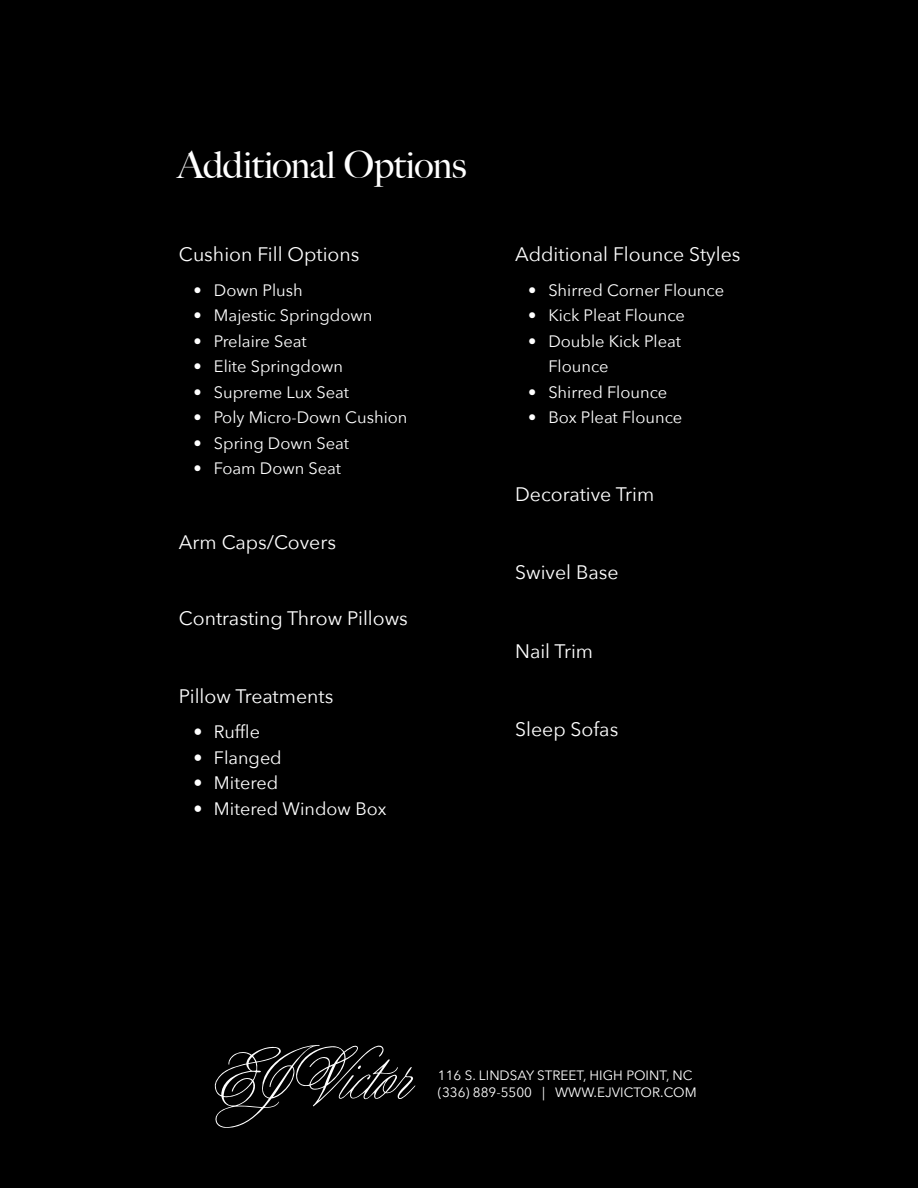
<style>
.page{position:relative;width:918px;height:1188px;background:#000}
.page>*{position:absolute;margin:0;border:0;box-sizing:border-box;transform-origin:0 0}
.t1{font:500 37.5px "Big Caslon";letter-spacing:-.02em;color:#fff}
.t2{font:19.5px "Avenir Next";color:#fff}
.t3{font:18px "Avenir Next";color:#fff}
.t4{font:16.5px/25.5px "Avenir Next";color:#fff}
.t5{font:13.5px/16.5px "Avenir Next";color:#fff}
</style>
<div class="page">
<svg style="left:214px;top:1045px;width:202px;height:83px"></svg>
<h1 class="t1" style="left:177px;top:134px;width:290px">Additional Options</h1>
<p class="t2" style="left:179px;top:238px;width:182px">Cushion Fill Options</p>
<p class="t4" style="left:194px;top:276px;width:111px">• Down Plush</p>
<p class="t4" style="left:194px;top:302px;width:180px">• Majestic Springdown</p>
<p class="t4" style="left:194px;top:327px;width:114px">• Prelaire Seat</p>
<p class="t4" style="left:194px;top:353px;width:151px">• Elite Springdown</p>
<p class="t4" style="left:194px;top:378px;width:157px">• Supreme Lux Seat</p>
<p class="t4" style="left:194px;top:404px;width:215px">• Poly Micro-Down Cushion</p>
<p class="t4" style="left:194px;top:429px;width:157px">• Spring Down Seat</p>
<p class="t4" style="left:194px;top:455px;width:149px">• Foam Down Seat</p>
<p class="t2" style="left:179px;top:525px;width:159px">Arm Caps/Covers</p>
<p class="t2" style="left:179px;top:602px;width:231px">Contrasting Throw Pillows</p>
<p class="t2" style="left:179px;top:679px;width:156px">Pillow Treatments</p>
<p class="t3" style="left:194px;top:717px;width:68px">• Ruffle</p>
<p class="t3" style="left:194px;top:743px;width:90px">• Flanged</p>
<p class="t3" style="left:194px;top:768px;width:86px">• Mitered</p>
<p class="t3" style="left:194px;top:794px;width:194px">• Mitered Window Box</p>
<p class="t2" style="left:515px;top:238px;width:227px">Additional Flounce Styles</p>
<p class="t4" style="left:528px;top:276px;width:198px">• Shirred Corner Flounce</p>
<p class="t4" style="left:528px;top:302px;width:158px">• Kick Pleat Flounce</p>
<p class="t4" style="left:548px;top:327px;width:134px;text-indent:-20px">• Double Kick Pleat<br>Flounce</p>
<p class="t4" style="left:528px;top:378px;width:141px">• Shirred Flounce</p>
<p class="t4" style="left:528px;top:404px;width:156px">• Box Pleat Flounce</p>
<p class="t2" style="left:515px;top:478px;width:141px">Decorative Trim</p>
<p class="t2" style="left:515px;top:556px;width:105px">Swivel Base</p>
<p class="t2" style="left:515px;top:635px;width:79px">Nail Trim</p>
<p class="t2" style="left:515px;top:713px;width:105px">Sleep Sofas</p>
<p class="t5" style="left:438px;top:1067px;width:260px">116 S. LINDSAY STREET, HIGH POINT, NC (336) 889-5500 | WWW.EJVICTOR.COM</p>
</div>
